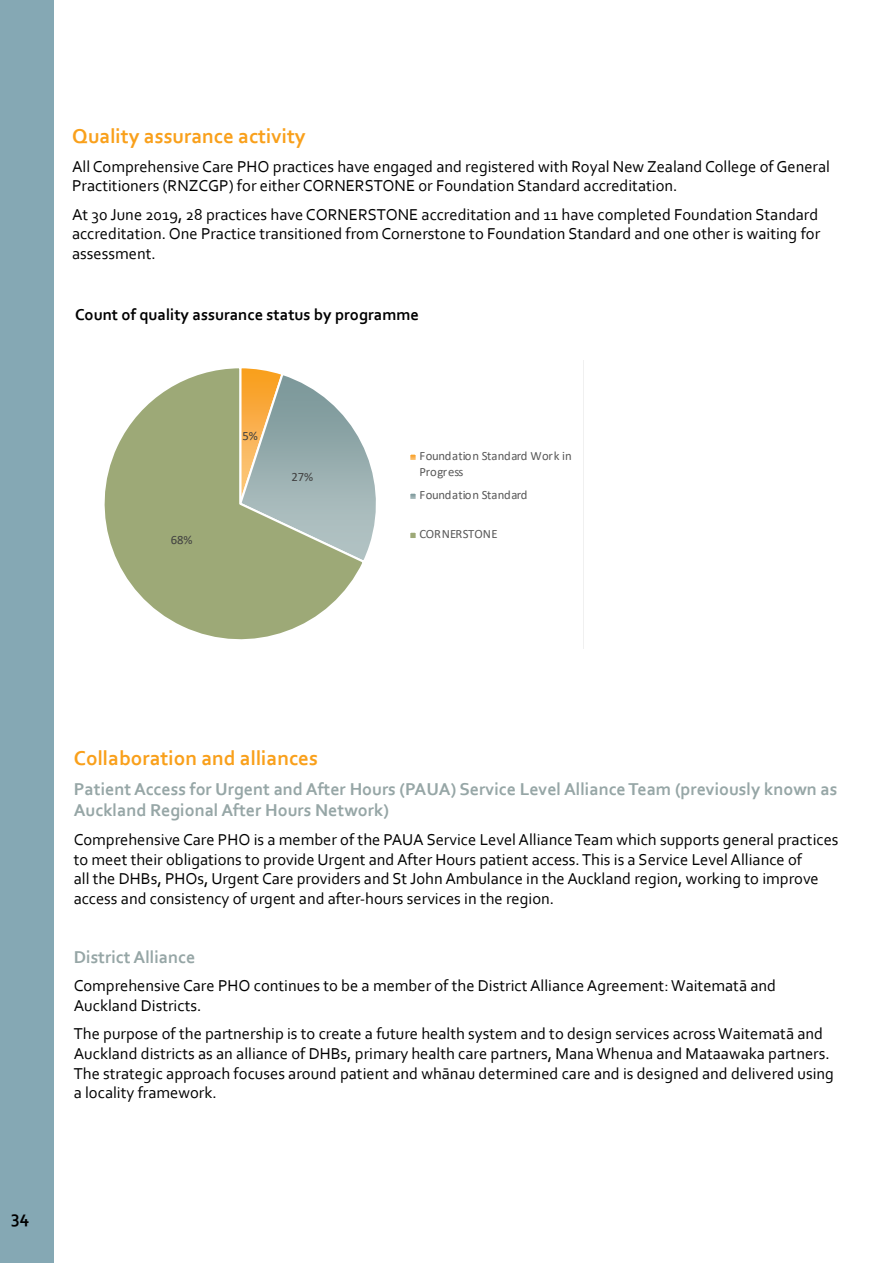
<style>
.page{position:relative;width:893px;height:1263px;background:#fff}
.page>*{position:absolute;margin:0;border:0;box-sizing:border-box;transform-origin:0 0}
.t1{font:700 21px "Corbel";color:#f9a01b}
.t2{font:700 18px/21.6px "Corbel";color:#96a6a6}
.t3{font:700 18px "Corbel";color:#000}
.t4{font:16.5px/19.8px "Corbel";color:#000}
.t5{font:700 16.5px "Corbel";color:#000}
.t6{font:12.6px/15.5px "Calibri";color:#595959}
.t7{font:12.6px "Calibri";color:#404040}
</style>
<div class="page">
<div style="left:0;top:0;width:54px;height:1263px;background:#85a8b4"></div>
<svg style="left:104px;top:360px;width:480px;height:289px"></svg>
<p class="t1" style="left:72px;top:123px;width:235px">Quality assurance activity</p>
<p class="t4" style="left:72px;top:156px;width:759px">All Comprehensive Care PHO practices have engaged and registered with Royal New Zealand College of General<br>Practitioners (RNZCGP) for either CORNERSTONE or Foundation Standard accreditation.</p>
<p class="t4" style="left:72px;top:204px;width:750px;text-align:justify">At 30 June 2019, 28 practices have CORNERSTONE accreditation and 11 have completed Foundation Standard accreditation. One Practice transitioned from Cornerstone to Foundation Standard and one other is waiting for assessment.</p>
<p class="t5" style="left:75px;top:304px;width:345px">Count of quality assurance status by programme</p>
<p class="t7" style="left:171px;top:531px;width:23px">68%</p>
<p class="t7" style="left:242px;top:427px;width:17px">5%</p>
<p class="t7" style="left:291px;top:468px;width:23px">27%</p>
<p class="t6" style="left:419px;top:448px;width:154px">Foundation Standard Work in<br>Progress</p>
<p class="t6" style="left:419px;top:487px;width:110px">Foundation Standard</p>
<p class="t6" style="left:419px;top:526px;width:80px">CORNERSTONE</p>
<p class="t1" style="left:74px;top:745px;width:246px">Collaboration and alliances</p>
<p class="t2" style="left:74px;top:778px;width:765px">Patient Access for Urgent and After Hours (PAUA) Service Level Alliance Team (previously known as<br>Auckland Regional After Hours Network)</p>
<p class="t4" style="left:74px;top:829px;width:766px">Comprehensive Care PHO is a member of the PAUA Service Level Alliance Team which supports general practices to meet their obligations to provide Urgent and After Hours patient access. This is a Service Level Alliance of<br>all the DHBs, PHOs, Urgent Care providers and St John Ambulance in the Auckland region, working to improve access and consistency of urgent and after-hours services in the region.</p>
<p class="t2" style="left:74px;top:945px;width:123px">District Alliance</p>
<p class="t4" style="left:74px;top:975px;width:704px">Comprehensive Care PHO continues to be a member of the District Alliance Agreement: Waitematā and<br>Auckland Districts.</p>
<p class="t4" style="left:74px;top:1023px;width:762px">The purpose of the partnership is to create a future health system and to design services across Waitematā and Auckland districts as an alliance of DHBs, primary health care partners, Mana Whenua and Mataawaka partners.<br>The strategic approach focuses around patient and whānau determined care and is designed and delivered using a locality framework.</p>
<p class="t3" style="left:11px;top:1206px;width:20px">34</p>
</div>
